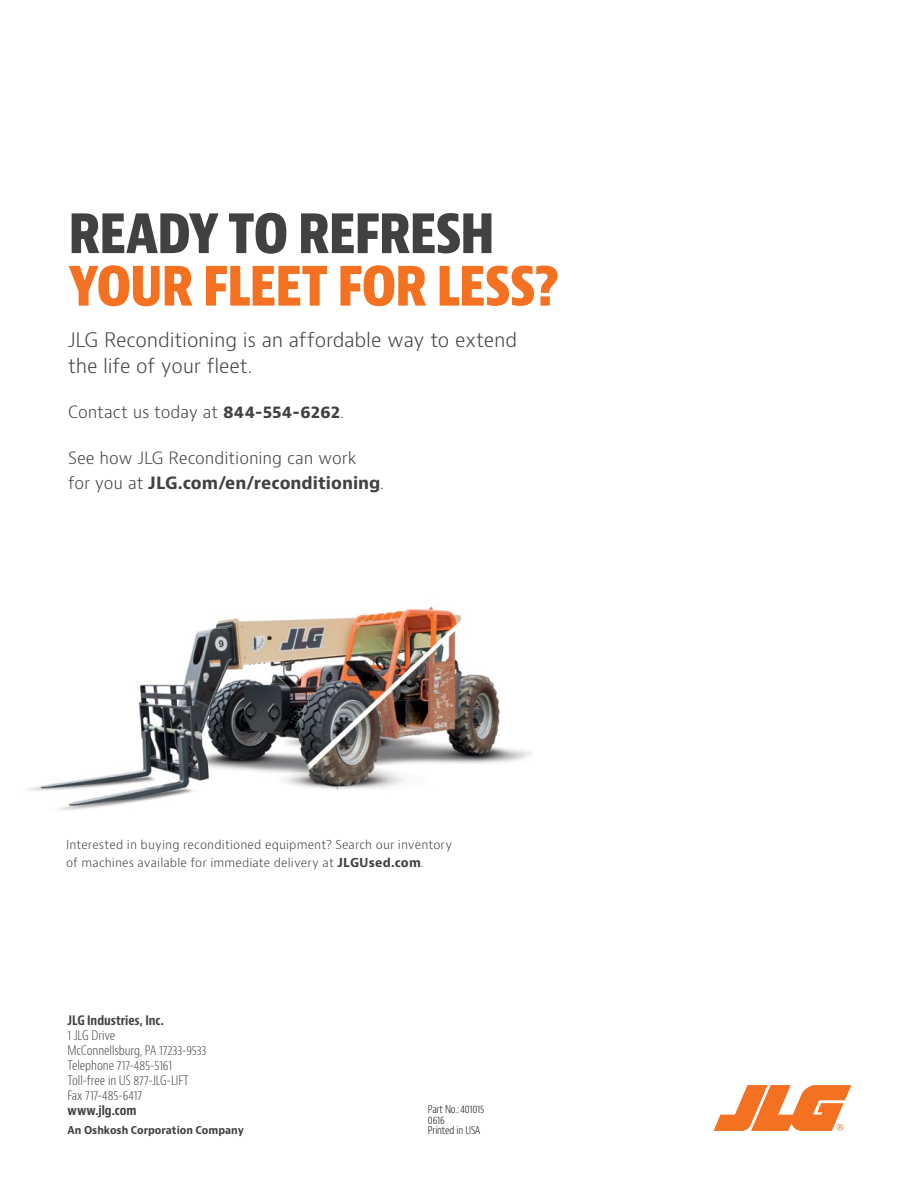
<style>
.page{position:relative;width:918px;height:1188px;background:#fff}
.page>*{position:absolute;margin:0;border:0;box-sizing:border-box;transform-origin:0 0}
.t1{font:800 condensed 57.75px "Bernino Sans";letter-spacing:-.035em;color:#f37121}
.t2{font:800 condensed 57.75px "Bernino Sans";letter-spacing:-.03em;color:#414042}
.t3{font:300 19.5px/25.5px "Bernino Sans";letter-spacing:-.01em;color:#414042}
.t4{font:300 16.5px/25.5px "Bernino Sans";letter-spacing:-.005em;color:#414042}
.t5{font:300 condensed 12.75px/15px "Bernino Sans";letter-spacing:-.005em;color:#414042}
.t6{font:700 condensed 12.75px "Bernino Sans";letter-spacing:-.005em;color:#414042}
.t7{font:300 12px/18px "Bernino Sans";letter-spacing:.01em;color:#414042}
.t8{font:300 condensed 10.5px/10.5px "Bernino Sans";letter-spacing:-.015em;color:#000}
.t9{font:700 10.5px "Bernino Sans";color:#414042;scale:.95 1}
.s1{font-weight:700}
</style>
<div class="page">
<svg style="left:714px;top:1085px;width:137px;height:46px"></svg>
<img style="left:27px;top:606px;width:505px;height:205px">
<h1 class="t2" style="left:68px;top:197px;width:428px">READY TO REFRESH</h1>
<h1 class="t1" style="left:68px;top:249px;width:493px">YOUR FLEET FOR LESS?</h1>
<h2 class="t3" style="left:68px;top:327px;width:451px">JLG Reconditioning is an affordable way to extend the life of your fleet.</h2>
<h3 class="t4" style="left:68px;top:400px;width:277px">Contact us today at <span class="s1">844-554-6262</span>.</h3>
<h3 class="t4" style="left:68px;top:446px;width:317px">See how JLG Reconditioning can work<br>for you at <span class="s1">JLG.com/en/reconditioning</span>.</h3>
<p class="t7" style="left:66px;top:836px;width:388px">Interested in buying reconditioned equipment? Search our inventory of machines available for immediate delivery at <span class="s1">JLGUsed.com</span>.</p>
<p class="t6" style="left:68px;top:1013px;width:98px">JLG Industries, Inc.</p>
<p class="t5" style="left:68px;top:1028px;width:141px">1 JLG Drive<br>McConnellsburg, PA 17233-9533<br>Telephone 717-485-5161<br>Toll-free in US 877-JLG-LIFT<br>Fax 717-485-6417</p>
<p class="t6" style="left:68px;top:1103px;width:71px">www.jlg.com</p>
<p class="t9" style="left:68px;top:1123px;width:187px">An Oshkosh Corporation Company</p>
<p class="t8" style="left:428px;top:1104px;width:58px">Part No.: 401015<br>0616<br>Printed in USA</p>
</div>
